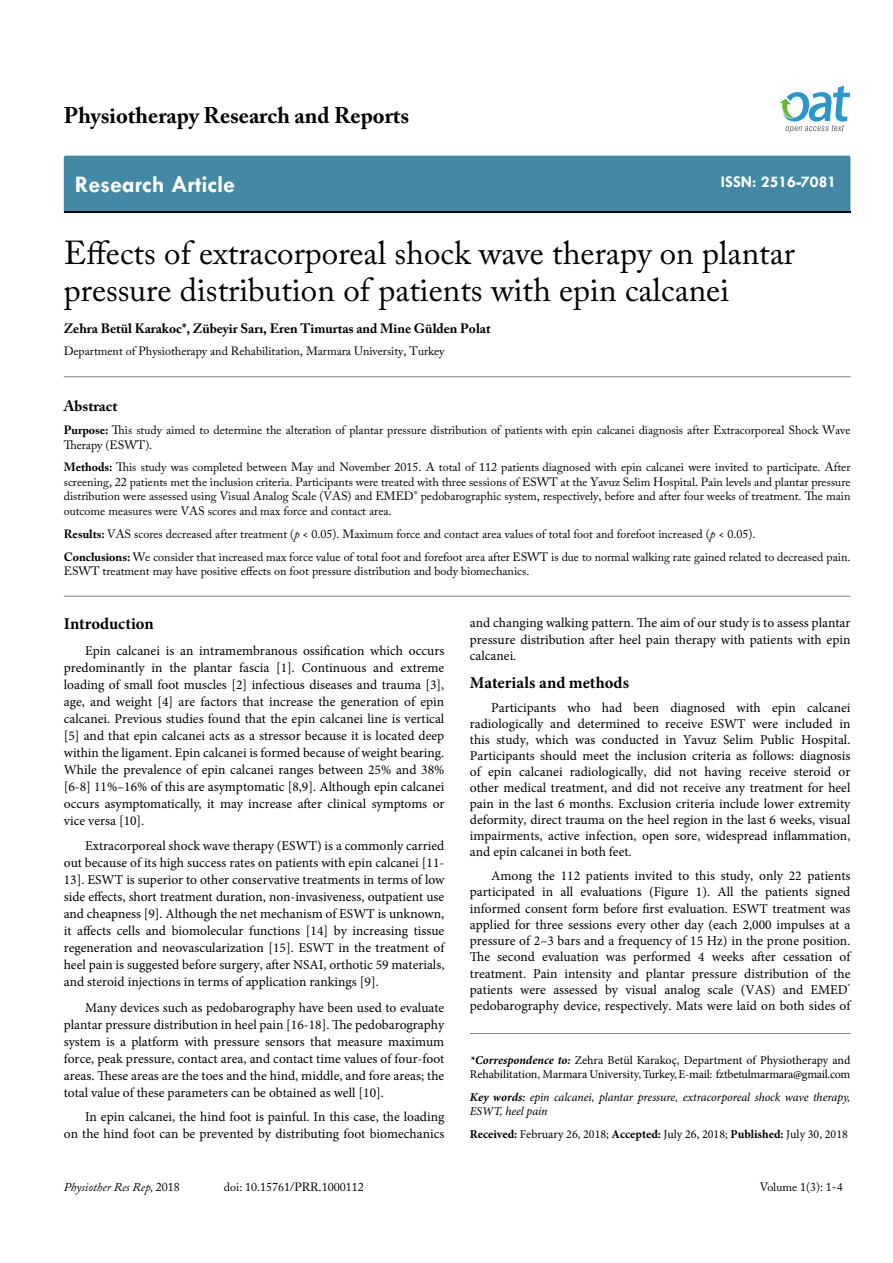
<style>
.page{position:relative;width:893px;height:1263px;background:#fff}
.page>*{position:absolute;margin:0;border:0;box-sizing:border-box;transform-origin:0 0}
.t1{font:33px/37.5px "Adobe Caslon Pro";color:#000}
.t2{font:700 24px "Tw Cen";color:#fff}
.t3{font:700 22.5px "Adobe Caslon Pro";color:#000}
.t4{font:700 16.5px "Minion Pro";color:#000}
.t5{font:700 16.5px "Tw Cen";color:#fff}
.t6{font:700 15px "Adobe Caslon Pro";color:#000}
.t7{font:13.5px/17px "Minion Pro";color:#000;text-align:justify}
.t8{font:700 13.5px "Adobe Caslon Pro";color:#000}
.t9{font:12px/14.4px "Adobe Caslon Pro";color:#000}
.t10{font:12px/14.4px "Minion Pro";letter-spacing:-.005em;color:#000}
.t11{font:italic 12px/14.4px "Minion Pro";letter-spacing:-.01em;color:#000}
.t12{font:italic 12px "Adobe Caslon Pro";color:#000}
.s1{font-weight:700}
.s2{font-style:italic}
.s3{font-weight:700;font-style:italic}
.s4{font-weight:600}
.s5{font-style:normal}
</style>
<div class="page">
<div style="left:64px;top:156px;width:786px;height:56px;background:#4389a5"></div>
<svg style="left:779px;top:86px;width:71px;height:47px"></svg>
<hr style="left:64px;top:596px;width:786px;height:1px;background:#808285">
<hr style="left:64px;top:376px;width:786px;height:1px;background:#808285">
<hr style="left:470px;top:1033px;width:380px;height:1px;background:#808285">
<h3 class="t3" style="left:64px;top:102px;width:347px">Physiotherapy Research and Reports</h3>
<h2 class="t2" style="left:75px;top:170px;width:162px">Research Article</h2>
<p class="t5" style="left:721px;top:172px;width:117px">ISSN: 2516-7081</p>
<h1 class="t1" style="left:64px;top:233px;width:733px">Effects of extracorporeal shock wave therapy on plantar pressure distribution of patients with epin calcanei</h1>
<p class="t8" style="left:64px;top:321px;width:428px">Zehra Betül Karakoc*, Zübeyir Sarı, Eren Timurtas and Mine Gülden Polat</p>
<p class="t9" style="left:64px;top:344px;width:382px">Department of Physiotherapy and Rehabilitation, Marmara University, Turkey</p>
<p class="t6" style="left:64px;top:397px;width:55px">Abstract</p>
<p class="t9" style="left:64px;top:423px;width:788px"><span class="s1">Purpose:</span> This study aimed to determine the alteration of plantar pressure distribution of patients with epin calcanei diagnosis after Extracorporeal Shock Wave<br>Therapy (ESWT).</p>
<p class="t9" style="left:64px;top:460px;width:788px;text-align:justify"><span class="s1">Methods:</span> This study was completed between May and November 2015. A total of 112 patients diagnosed with epin calcanei were invited to participate. After screening, 22 patients met the inclusion criteria. Participants were treated with three sessions of ESWT at the Yavuz Selim Hospital. Pain levels and plantar pressure distribution were assessed using Visual Analog Scale (VAS) and EMED<sup>®</sup> pedobarographic system, respectively, before and after four weeks of treatment. The main outcome measures were VAS scores and max force and contact area.</p>
<p class="t9" style="left:64px;top:522px;width:788px;line-height:23px"><span class="s1">Results:</span> VAS scores decreased after treatment (<span class="s2">p</span> &lt; 0.05). Maximum force and contact area values of total foot and forefoot increased (<span class="s2">p</span> &lt; 0.05).<br><span class="s1">Conclusions:</span> We consider that increased max force value of total foot and forefoot area after ESWT is due to normal walking rate gained related to decreased pain.</p>
<p class="t9" style="left:64px;top:563px;width:467px">ESWT treatment may have positive effects on foot pressure distribution and body biomechanics.</p>
<p class="t4" style="left:64px;top:613px;width:91px">Introduction</p>
<p class="t7" style="left:64px;top:642px;width:382px;text-indent:21px">Epin calcanei is an intramembranous ossification which occurs predominantly in the plantar fascia [1]. Continuous and extreme loading of small foot muscles [2] infectious diseases and trauma [3], age, and weight [4] are factors that increase the generation of epin calcanei. Previous studies found that the epin calcanei line is vertical [5] and that epin calcanei acts as a stressor because it is located deep within the ligament. Epin calcanei is formed because of weight bearing.<br>While the prevalence of epin calcanei ranges between 25% and 38% [6-8] 11%–16% of this are asymptomatic [8,9]. Although epin calcanei occurs asymptomatically, it may increase after clinical symptoms or vice versa [10].</p>
<p class="t7" style="left:64px;top:837px;width:382px;text-indent:21px">Extracorporeal shock wave therapy (ESWT) is a commonly carried out because of its high success rates on patients with epin calcanei [11- 13]. ESWT is superior to other conservative treatments in terms of low side effects, short treatment duration, non-invasiveness, outpatient use and cheapness [9]. Although the net mechanism of ESWT is unknown, it affects cells and biomolecular functions [14] by increasing tissue regeneration and neovascularization [15]. ESWT in the treatment of heel pain is suggested before surgery, after NSAI, orthotic 59 materials, and steroid injections in terms of application rankings [9].</p>
<p class="t7" style="left:64px;top:999px;width:382px;text-indent:21px">Many devices such as pedobarography have been used to evaluate plantar pressure distribution in heel pain [16-18]. The pedobarography system is a platform with pressure sensors that measure maximum force, peak pressure, contact area, and contact time values of four-foot areas. These areas are the toes and the hind, middle, and fore areas; the total value of these parameters can be obtained as well [10].</p>
<p class="t7" style="left:64px;top:1109px;width:382px;line-height:16.2px;text-align:right">In epin calcanei, the hind foot is painful. In this case, the loading<br>on the hind foot can be prevented by distributing foot biomechanics</p>
<p class="t7" style="left:470px;top:615px;width:382px;line-height:16.2px">and changing walking pattern. The aim of our study is to assess plantar pressure distribution after heel pain therapy with patients with epin calcanei.</p>
<p class="t4" style="left:470px;top:671px;width:161px">Materials and methods</p>
<p class="t7" style="left:470px;top:700px;width:382px;line-height:15.9px;text-indent:21px">Participants who had been diagnosed with epin calcanei radiologically and determined to receive ESWT were included in this study, which was conducted in Yavuz Selim Public Hospital.<br>Participants should meet the inclusion criteria as follows: diagnosis of epin calcanei radiologically, did not having receive steroid or other medical treatment, and did not receive any treatment for heel pain in the last 6 months. Exclusion criteria include lower extremity deformity, direct trauma on the heel region in the last 6 weeks, visual impairments, active infection, open sore, widespread inflammation, and epin calcanei in both feet.</p>
<p class="t7" style="left:470px;top:868px;width:382px;line-height:16.2px;text-indent:21px">Among the 112 patients invited to this study, only 22 patients participated in all evaluations (Figure 1). All the patients signed informed consent form before first evaluation. ESWT treatment was applied for three sessions every other day (each 2,000 impulses at a pressure of 2–3 bars and a frequency of 15 Hz) in the prone position.<br>The second evaluation was performed 4 weeks after cessation of treatment. Pain intensity and plantar pressure distribution of the patients were assessed by visual analog scale (VAS) and EMED<sup>® </sup>pedobarography device, respectively. Mats were laid on both sides of</p>
<p class="t10" style="left:470px;top:1052px;width:382px"><span class="s3">*Correspondence to:</span> Zehra Betül Karakoç, Department of Physiotherapy and<br>Rehabilitation, Marmara University, Turkey, E-mail: fztbetulmarmara@gmail.com</p>
<p class="t11" style="left:470px;top:1090px;width:382px"><span class="s1">Key words</span><span class="s4">:</span> epin calcanei, plantar pressure, extracorporeal shock wave therapy,<br>ESWT, heel pain</p>
<p class="t10" style="left:470px;top:1127px;width:380px"><span class="s1">Received:</span> February 26, 2018; <span class="s1">Accepted:</span> July 26, 2018; <span class="s1">Published:</span> July 30, 2018</p>
<p class="t12" style="left:64px;top:1180px;width:117px">Physiother Res Rep, <span class="s5">2018</span></p>
<p class="t9" style="left:224px;top:1180px;width:141px">doi: 10.15761/PRR.1000112</p>
<p class="t9" style="left:760px;top:1180px;width:84px">Volume 1(3): 1-4</p>
</div>
